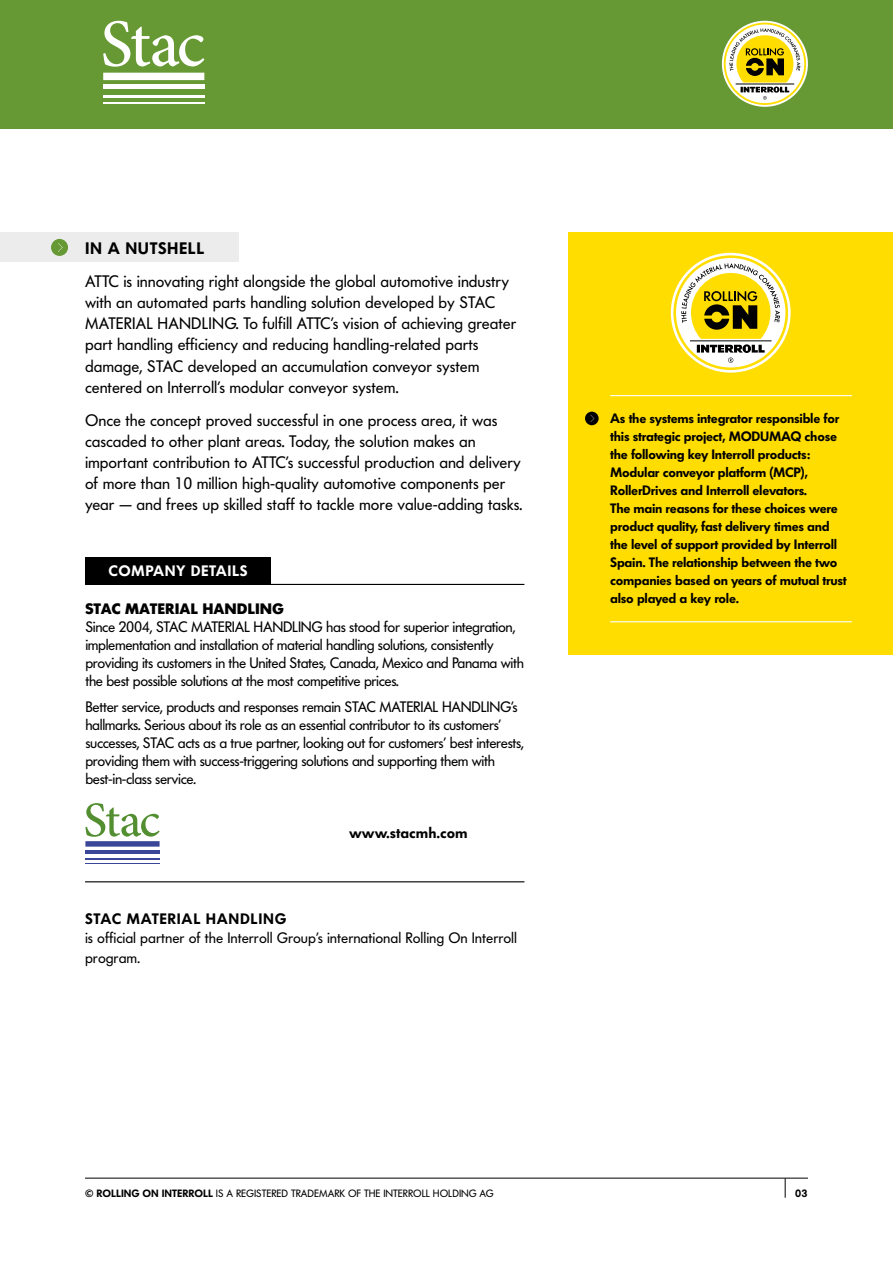
<style>
.page{position:relative;width:893px;height:1263px;background:#fff}
.page>*{position:absolute;margin:0;border:0;box-sizing:border-box;transform-origin:0 0}
.t1{font:16.5px/21px "Futura BQ";color:#000}
.t2{font:600 16.5px "Futura BQ";letter-spacing:.035em;color:#000}
.t3{font:15px/18px "Futura BQ";letter-spacing:-.025em;color:#000}
.t4{font:15px/19.5px "Futura BQ";color:#000}
.t5{font:700 15px "Futura BQ";color:#000}
.t6{font:600 15px "Futura BQ";letter-spacing:.045em;color:#000}
.t7{font:600 15px "Futura BQ";color:#000}
.t8{font:600 15px "Futura BQ";letter-spacing:.035em;color:#fff}
.t9{font:600 13.5px/18px "Futura BQ";letter-spacing:-.02em;color:#000}
.t10{font:10.5px "Futura BQ";color:#000}
.t11{font:600 10.5px "Futura BQ";color:#000}
.s1{font-weight:600}
</style>
<div class="page">
<div style="left:0;top:233px;width:238px;height:29px;background:#ececec"></div>
<hr style="left:85px;top:584px;width:439px;height:1px;background:#000">
<hr style="left:85px;top:881px;width:439px;height:1px;background:#000">
<div style="left:51px;top:239px;width:17px;height:17px;background:#693;border-radius:50%"></div>
<svg style="left:58px;top:243px;width:5px;height:9px"></svg>
<div style="left:85px;top:557px;width:186px;height:27px;background:#000"></div>
<hr style="left:85px;top:1178px;width:723px;height:1px;background:#000">
<svg style="left:785px;top:1178px;width:1px;height:20px"></svg>
<div style="left:568px;top:232px;width:325px;height:423px;background:#fd0"></div>
<svg style="left:671px;top:253px;width:120px;height:120px"></svg>
<svg style="left:673px;top:255px;width:115px;height:115px"></svg>
<div style="left:676px;top:258px;width:109px;height:109px;background:#fff;border-radius:50%"></div>
<svg style="left:681px;top:263px;width:99px;height:100px"></svg>
<div style="left:585px;top:412px;width:14px;height:13px;background:#000;border-radius:50%"></div>
<svg style="left:590px;top:415px;width:4px;height:7px"></svg>
<hr style="left:610px;top:621px;width:242px;height:1px;background:#fff">
<hr style="left:610px;top:395px;width:242px;height:1px;background:#fff">
<div style="left:0;top:0;width:893px;height:128px;background:#693"></div>
<svg style="left:722px;top:21px;width:86px;height:86px"></svg>
<svg style="left:724px;top:23px;width:82px;height:82px"></svg>
<div style="left:726px;top:24px;width:78px;height:79px;background:#fff;border-radius:50%"></div>
<svg style="left:729px;top:28px;width:71px;height:72px"></svg>
<svg style="left:103px;top:21px;width:101px;height:46px"></svg>
<hr style="left:103px;top:103px;width:101px;height:1px;background:#fff">
<div style="left:103px;top:73px;width:101px;height:7px;background:#fff"></div>
<div style="left:103px;top:84px;width:101px;height:5px;background:#fff"></div>
<hr style="left:103px;top:95px;width:101px;height:3px;background:#fff">
<svg style="left:85px;top:803px;width:75px;height:34px"></svg>
<hr style="left:85px;top:863px;width:75px;height:1px;background:#3a4698">
<div style="left:85px;top:841px;width:75px;height:6px;background:#3a4698"></div>
<hr style="left:85px;top:850px;width:75px;height:3px;background:#3a4698">
<hr style="left:85px;top:858px;width:75px;height:1px;background:#3a4698">
<p class="t2" style="left:85px;top:237px;width:121px">IN A NUTSHELL</p>
<p class="t1" style="left:85px;top:271px;width:433px">ATTC is innovating right alongside the global automotive industry with an automated parts handling solution developed by STAC MATERIAL HANDLING. To fulfill ATTC’s vision of achieving greater part handling efficiency and reducing handling-related parts damage, STAC developed an accumulation conveyor system centered on Interroll’s modular conveyor system.</p>
<p class="t1" style="left:85px;top:410px;width:439px">Once the concept proved successful in one process area, it was cascaded to other plant areas. Today, the solution makes an important contribution to ATTC’s successful production and delivery of more than 10 million high-quality automotive components per year — and frees up skilled staff to tackle more value-adding tasks.</p>
<p class="t8" style="left:108px;top:561px;width:141px">COMPANY DETAILS</p>
<p class="t5" style="left:85px;top:598px;width:200px">STAC MATERIAL HANDLING</p>
<p class="t3" style="left:85px;top:617px;width:440px">Since 2004, STAC MATERIAL HANDLING has stood for superior integration, implementation and installation of material handling solutions, consistently providing its customers in the United States, Canada, Mexico and Panama with the best possible solutions at the most competitive prices.</p>
<p class="t3" style="left:85px;top:698px;width:440px">Better service, products and responses remain STAC MATERIAL HANDLING’s hallmarks. Serious about its role as an essential contributor to its customers’ successes, STAC acts as a true partner, looking out for customers’ best interests, providing them with success-triggering solutions and supporting them with best-in-class service.</p>
<p class="t7" style="left:349px;top:822px;width:120px">www.stacmh.com</p>
<p class="t6" style="left:85px;top:909px;width:203px">STAC MATERIAL HANDLING</p>
<p class="t4" style="left:85px;top:928px;width:434px">is official partner of the Interroll Group’s international Rolling On Interroll program.</p>
<p class="t9" style="left:610px;top:409px;width:238px">As the systems integrator responsible for this strategic project, MODUMAQ chose the following key Interroll products:<br>Modular conveyor platform (MCP), RollerDrives and Interroll elevators.<br>The main reasons for these choices were product quality, fast delivery times and the level of support provided by Interroll Spain. The relationship between the two companies based on years of mutual trust also played a key role.</p>
<p class="t10" style="left:85px;top:1186px;width:410px"><span class="s1">© ROLLING ON INTERROLL</span> IS A REGISTERED TRADEMARK OF THE INTERROLL HOLDING AG</p>
<p class="t11" style="left:795px;top:1186px;width:14px">03</p>
</div>
